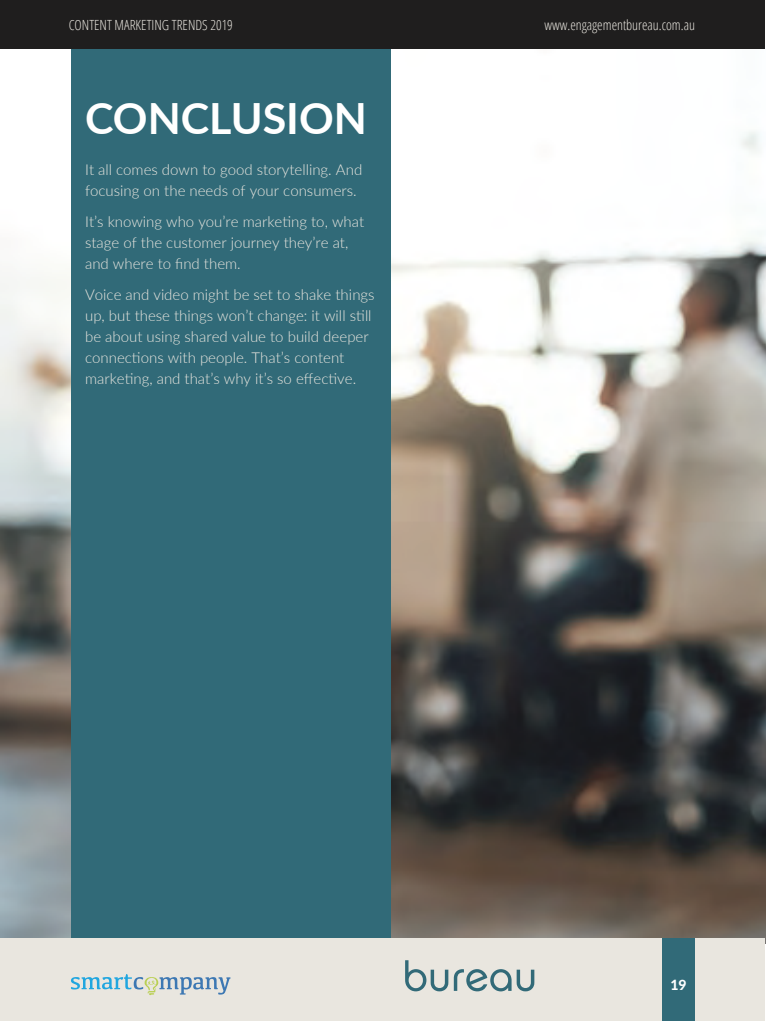
<style>
.page{position:relative;width:766px;height:1021px;background:#fff}
.page>*{position:absolute;margin:0;border:0;box-sizing:border-box;transform-origin:0 0}
.t1{font:700 43px "Lato";color:#fff}
.Body{font:300 15px/21px "Lato";color:#e9e6df}
.t2{font:300 condensed 14px "Open Sans";color:#e9e6df}
.t3{font:800 14px "Lato";color:#fff}
</style>
<div class="page">
<img style="left:0;top:48px;width:765px;height:890px">
<div style="left:71px;top:45px;width:319px;height:912px;background:#316a78"></div>
<div style="left:0;top:938px;width:765px;height:82px;background:#e9e6df"></div>
<div style="left:662px;top:938px;width:32px;height:82px;background:#316a78"></div>
<svg style="left:405px;top:960px;width:129px;height:31px"></svg>
<div style="left:0;top:0;width:765px;height:48px;background:#1f1e1e"></div>
<svg style="left:71px;top:974px;width:159px;height:21px"></svg>
<p class="t2" style="left:69px;top:15px;width:166px">CONTENT MARKETING TRENDS 2019</p>
<p class="t2" style="left:544px;top:15px;width:152px">www.engagementbureau.com.au</p>
<h3 class="t1" style="left:85px;top:86px;width:283px">CONCLUSION</h3>
<p class="Body" style="left:85px;top:158px;width:279px">It all comes down to good storytelling. And focusing on the needs of your consumers.</p>
<p class="Body" style="left:85px;top:210px;width:280px">It’s knowing who you’re marketing to, what stage of the customer journey they’re at, and where to find them.</p>
<p class="Body" style="left:85px;top:283px;width:291px">Voice and video might be set to shake things up, but these things won’t change: it will still be about using shared value to build deeper connections with people. That’s content marketing, and that’s why it’s so effective.</p>
<p class="t3" style="left:670px;top:974px;width:18px">19</p>
</div>
